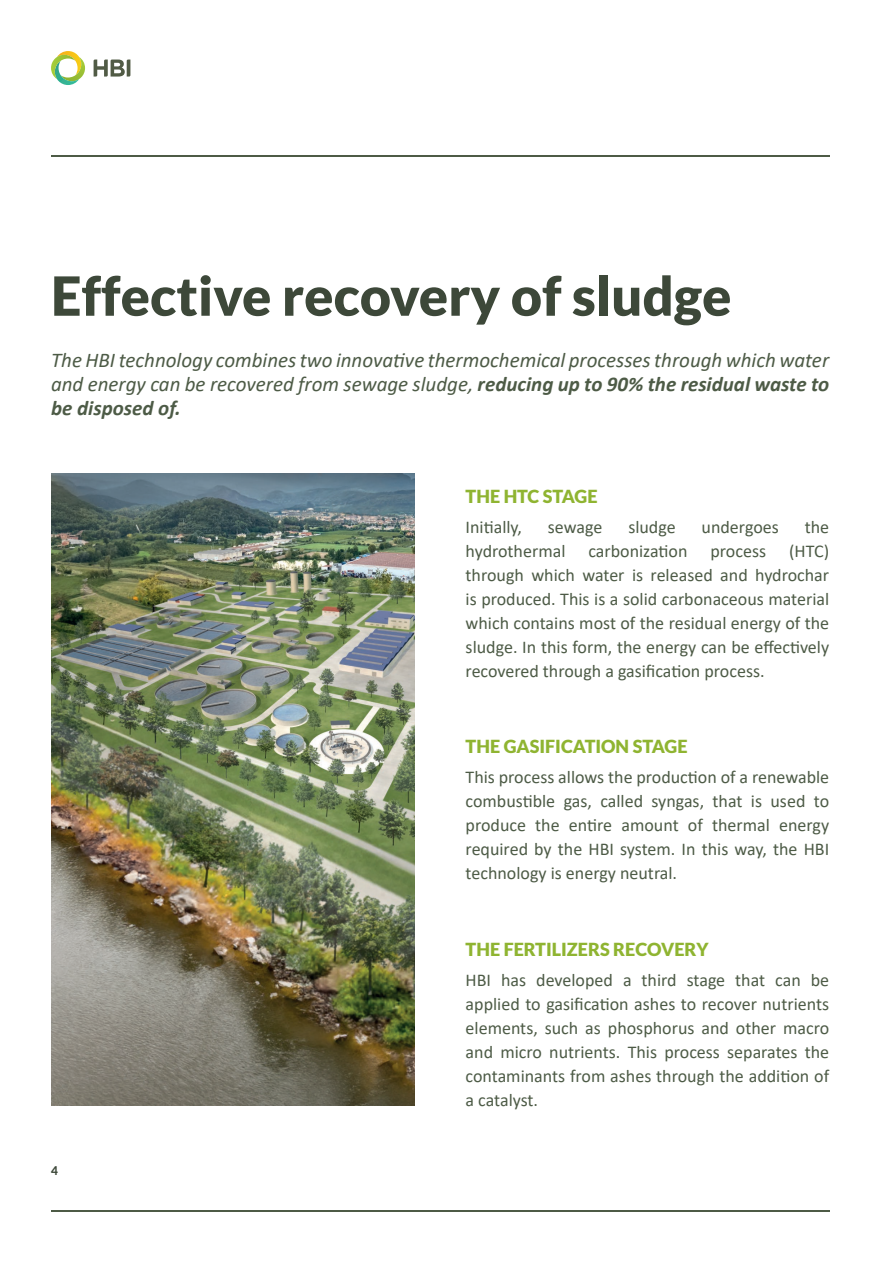
<style>
.page{position:relative;width:893px;height:1263px;background:#fff}
.page>*{position:absolute;margin:0;border:0;box-sizing:border-box;transform-origin:0 0}
.t1{font:900 54px "Lato";color:#3d4839}
.t2{font:italic 21px/24px "Calibri";color:#4d5b46;text-align:justify}
.t3{font:18px/24px "Calibri";color:#4d5b46;text-align:justify}
.t4{font:900 18px "Lato";color:#8fb431}
.t5{font:800 12px "Lato";color:#3d4839}
.s1{font-weight:700}
</style>
<div class="page">
<svg style="left:51px;top:51px;width:34px;height:34px"></svg>
<svg style="left:94px;top:60px;width:36px;height:17px"></svg>
<hr style="left:51px;top:1210px;width:778px;height:1px;background:#4d5b46">
<hr style="left:51px;top:156px;width:778px;height:1px;background:#4d5b46">
<img style="left:51px;top:474px;width:364px;height:631px">
<p class="t1" style="left:51px;top:264px;width:682px">Effective recovery of sludge</p>
<p class="t2" style="left:51px;top:347px;width:780px">The HBI technology combines two innovative thermochemical processes through which water and energy can be recovered from sewage sludge, <span class="s1">reducing up to 90% the residual waste to be disposed of.</span></p>
<p class="t4" style="left:466px;top:485px;width:133px">THE HTC STAGE</p>
<p class="t3" style="left:466px;top:514px;width:58px">Initially,</p>
<p class="t3" style="left:548px;top:514px;width:56px">sewage</p>
<p class="t3" style="left:628px;top:514px;width:49px">sludge</p>
<p class="t3" style="left:702px;top:514px;width:79px">undergoes</p>
<p class="t3" style="left:805px;top:514px;width:26px">the</p>
<p class="t3" style="left:466px;top:538px;width:101px">hydrothermal</p>
<p class="t3" style="left:588px;top:538px;width:101px">carbonization</p>
<p class="t3" style="left:710px;top:538px;width:57px">process</p>
<p class="t3" style="left:466px;top:538px;width:365px;text-indent:323px">(HTC) through which water is released and hydrochar is produced. This is a solid carbonaceous material which contains most of the residual energy of the sludge. In this form, the energy can be effectively recovered through a gasification process.</p>
<p class="t4" style="left:466px;top:736px;width:223px">THE GASIFICATION STAGE</p>
<p class="t3" style="left:466px;top:765px;width:365px">This process allows the production of a renewable combustible gas, called syngas, that is used to produce the entire amount of thermal energy required by the HBI system. In this way, the HBI technology is energy neutral.</p>
<p class="t5" style="left:51px;top:1162px;width:8px">4</p>
<p class="t4" style="left:466px;top:938px;width:245px">THE FERTILIZERS RECOVERY</p>
<p class="t3" style="left:466px;top:967px;width:365px">HBI has developed a third stage that can be applied to gasification ashes to recover nutrients elements, such as phosphorus and other macro and micro nutrients. This process separates the contaminants from ashes through the addition of a catalyst.</p>
</div>
